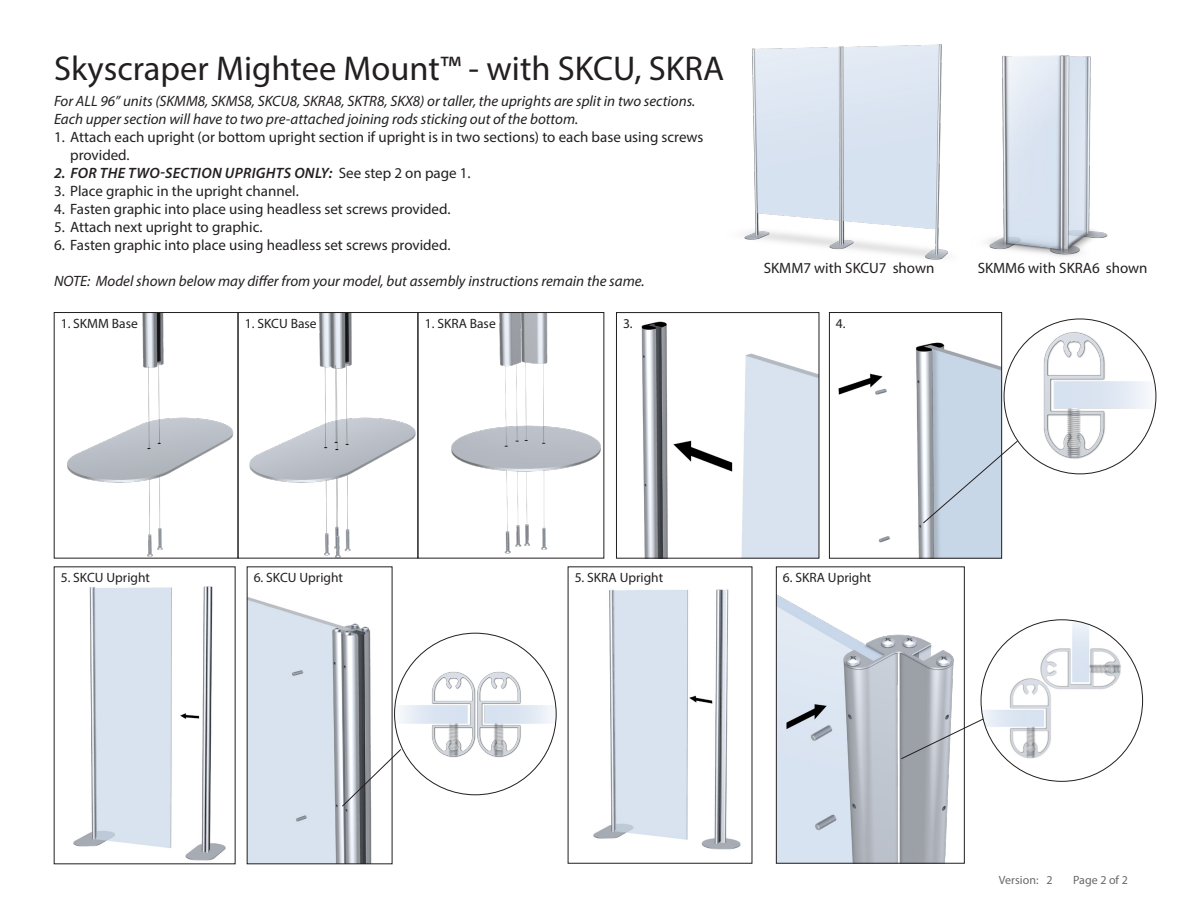
<style>
.page{position:relative;width:1188px;height:918px;background:#fff}
.page>*{position:absolute;margin:0;border:0;box-sizing:border-box;transform-origin:0 0}
.Product_Title{font:34.5px "Myriad Pro";color:#231f20}
.t1{font:15px/18px "Myriad Pro";color:#231f20}
.Bullet___Number_Alig{font:italic 15px/18px "Myriad Pro";color:#231f20}
.t2{font:italic 600 15px "Myriad Pro";letter-spacing:.02em;color:#231f20}
.Step_Text{font:13.5px "Myriad Pro";color:#231f20}
.t3{font:12px "Myriad Pro";color:#69696c}
.s1{font-weight:400;font-style:normal}
</style>
<div class="page">
<img style="left:987px;top:55px;width:121px;height:202px">
<img style="left:744px;top:44px;width:204px;height:216px">
<img style="left:67px;top:314px;width:534px;height:242px">
<img style="left:641px;top:321px;width:176px;height:235px">
<div style="left:616px;top:312px;width:203px;height:246px;border:1px solid #231f20"></div>
<img style="left:838px;top:342px;width:162px;height:214px">
<div style="left:829px;top:312px;width:173px;height:246px;border:1px solid #231f20"></div>
<img style="left:1004px;top:319px;width:152px;height:155px">
<svg style="left:923px;top:441px;width:95px;height:83px"></svg>
<div style="left:238px;top:312px;width:180px;height:246px;border:1px solid #231f20"></div>
<img style="left:73px;top:586px;width:153px;height:275px">
<img style="left:249px;top:597px;width:123px;height:265px">
<img style="left:395px;top:633px;width:161px;height:162px;border-radius:80px">
<svg style="left:342px;top:749px;width:59px;height:58px"></svg>
<img style="left:593px;top:589px;width:148px;height:261px">
<img style="left:778px;top:595px;width:176px;height:266px">
<div style="left:776px;top:567px;width:189px;height:296px;border:1px solid #231f20"></div>
<img style="left:981px;top:620px;width:162px;height:147px">
<svg style="left:901px;top:719px;width:83px;height:40px"></svg>
<p class="Product_Title" style="left:54px;top:47px;width:672px">Skyscraper Mightee Mount™ - with SKCU, SKRA</p>
<p class="Bullet___Number_Alig" style="left:54px;top:91px;width:643px">For ALL 96” units (SKMM8, SKMS8, SKCU8, SKRA8, SKTR8, SKX8) or taller, the uprights are split in two sections.<br>Each upper section will have to two pre-attached joining rods sticking out of the bottom.</p>
<p class="t1" style="left:70px;top:127px;width:635px;text-indent:-16px">1. Attach each upright (or bottom upright section if upright is in two sections) to each base using screws provided.</p>
<p class="t2" style="left:54px;top:163px;width:418px">2. FOR THE TWO-SECTION UPRIGHTS ONLY: <span class="s1">See step 2 on page 1.</span></p>
<p class="t1" style="left:54px;top:181px;width:246px">3. Place graphic in the upright channel.</p>
<p class="t1" style="left:54px;top:199px;width:398px">4. Fasten graphic into place using headless set screws provided.</p>
<p class="t1" style="left:54px;top:217px;width:210px">5. Attach next upright to graphic.</p>
<p class="t1" style="left:54px;top:235px;width:398px">6. Fasten graphic into place using headless set screws provided.</p>
<p class="Bullet___Number_Alig" style="left:54px;top:271px;width:592px">NOTE: Model shown below may differ from your model, but assembly instructions remain the same.</p>
<p class="t1" style="left:764px;top:259px;width:172px">SKMM7 with SKCU7 shown</p>
<p class="Step_Text" style="left:61px;top:315px;width:79px">1. SKMM Base</p>
<p class="Step_Text" style="left:245px;top:315px;width:73px">1. SKCU Base</p>
<p class="Step_Text" style="left:425px;top:315px;width:72px">1. SKRA Base</p>
<p class="Step_Text" style="left:623px;top:315px;width:11px">3.</p>
<p class="Step_Text" style="left:836px;top:315px;width:11px">4.</p>
<p class="t1" style="left:978px;top:259px;width:171px">SKMM6 with SKRA6 shown</p>
<p class="Step_Text" style="left:61px;top:569px;width:91px">5. SKCU Upright</p>
<p class="Step_Text" style="left:254px;top:569px;width:91px">6. SKCU Upright</p>
<p class="Step_Text" style="left:575px;top:569px;width:90px">5. SKRA Upright</p>
<p class="Step_Text" style="left:783px;top:569px;width:90px">6. SKRA Upright</p>
<p class="t3" style="left:999px;top:873px;width:41px">Version:</p>
<p class="t3" style="left:1047px;top:873px;width:8px">2</p>
<p class="t3" style="left:1073px;top:873px;width:56px">Page 2 of 2</p>
</div>
